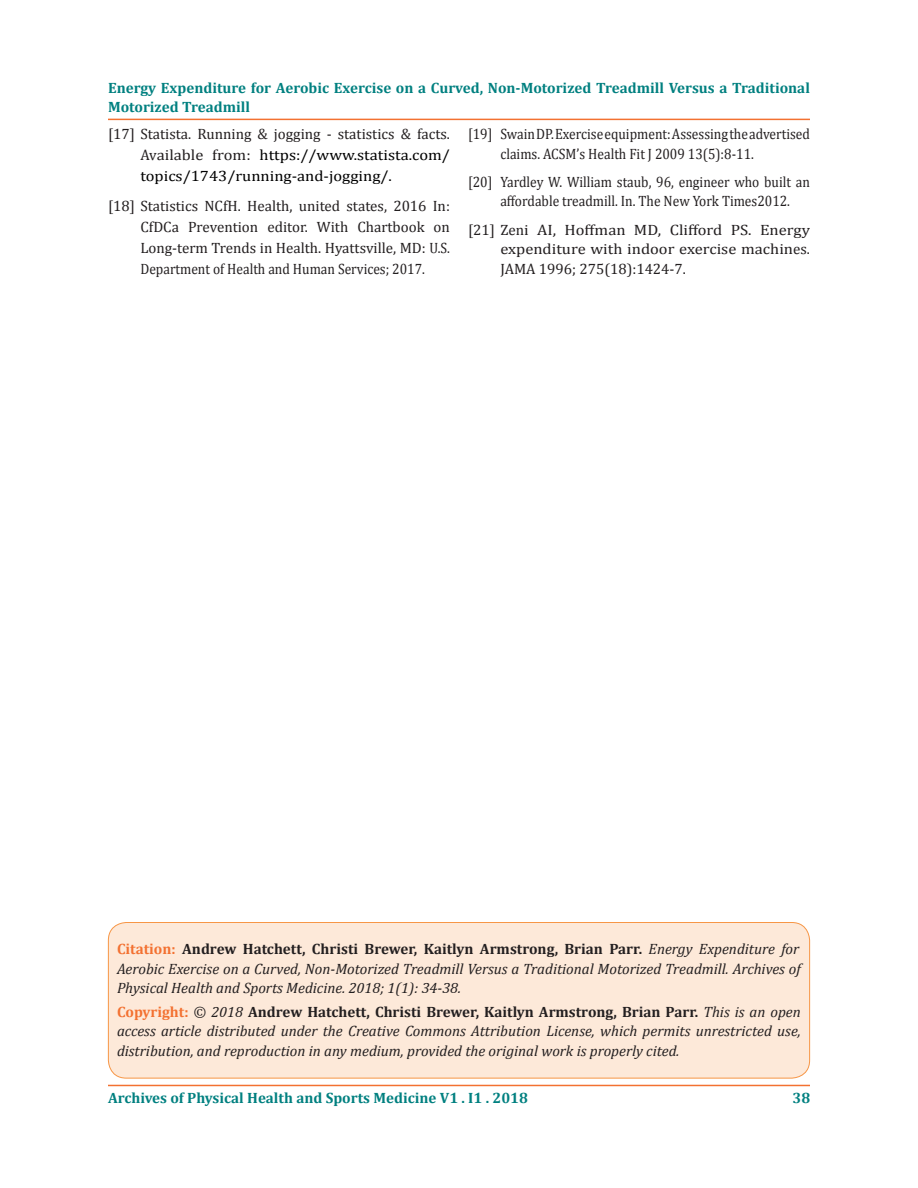
<style>
.page{position:relative;width:918px;height:1188px;background:#fff}
.page>*{position:absolute;margin:0;border:0;box-sizing:border-box;transform-origin:0 0}
.t1{font:italic 15px/19.5px "Cambria";color:#231f20;text-align:justify}
.EndNote_Bibliography{font:15px/21px "Cambria";color:#231f20;text-align:justify}
.EndNote_Bibliography-2{font:15px/19.5px "Cambria";color:#231f20;scale:.9 1}
.t2{font:700 15px/19.5px "Cambria";color:#008080}
.s1{color:#000}
.s2{font-weight:700;font-style:normal;color:#f37131}
.s3{font-weight:700;font-style:normal}
</style>
<div class="page">
<hr style="left:108px;top:1085px;width:702px;height:1px;background:#f37131">
<hr style="left:108px;top:119px;width:702px;height:1px;background:#f37131">
<div style="left:108px;top:922px;width:702px;height:156px;background:#fde9d9;border-radius:18px"></div>
<div style="left:108px;top:922px;width:702px;height:156px;border:1px solid #f79646;border-radius:18px"></div>
<p class="t2" style="left:108px;top:77px;width:703px">Energy Expenditure for Aerobic Exercise on a Curved, Non-Motorized Treadmill Versus a Traditional<br>Motorized Treadmill</p>
<p class="EndNote_Bibliography" style="left:140px;top:124px;width:311px;text-indent:-32px">[17] Statista. Running &amp; jogging - statistics &amp; facts.<br>Available from: <span class="s1">https://www.statista.com/ topics/1743/running-and-jogging/.</span></p>
<p class="EndNote_Bibliography" style="left:140px;top:195px;width:311px;text-indent:-32px">[18] Statistics NCfH. Health, united states, 2016 In:<br>CfDCa Prevention editor. With Chartbook on Long-term Trends in Health. Hyattsville, MD: U.S.<br>Department of Health and Human Services; 2017.</p>
<p class="EndNote_Bibliography-2" style="left:500px;top:124px;width:346px;text-indent:-32px">[19] Swain DP. Exercise equipment: Assessing the advertised claims. ACSM’s Health Fit J 2009 13(5):8-11.</p>
<p class="EndNote_Bibliography-2" style="left:500px;top:172px;width:346px;text-indent:-32px">[20] Yardley W. William staub, 96, engineer who built an affordable treadmill. In. The New York Times2012.</p>
<p class="EndNote_Bibliography" style="left:500px;top:220px;width:311px;line-height:19.5px;text-indent:-32px">[21] Zeni AI, Hoffman MD, Clifford PS. Energy expenditure with indoor exercise machines.<br>JAMA 1996; 275(18):1424-7.</p>
<p class="t1" style="left:117px;top:939px;width:685px"><span class="s2">Citation:</span> <span class="s3">Andrew Hatchett, Christi Brewer, Kaitlyn Armstrong, Brian Parr.</span> Energy Expenditure for Aerobic Exercise on a Curved, Non-Motorized Treadmill Versus a Traditional Motorized Treadmill. Archives of Physical Health and Sports Medicine. 2018; 1(1): 34-38.</p>
<p class="t1" style="left:117px;top:1001px;width:685px"><span class="s2">Copyright:</span> © 2018 <span class="s3">Andrew Hatchett, Christi Brewer, Kaitlyn Armstrong, Brian Parr.</span> This is an open access article distributed under the Creative Commons Attribution License, which permits unrestricted use, distribution, and reproduction in any medium, provided the original work is properly cited.</p>
<p class="t2" style="left:108px;top:1087px;width:422px">Archives of Physical Health and Sports Medicine V1 . I1 . 2018</p>
<p class="t2" style="left:793px;top:1087px;width:19px">38</p>
</div>
